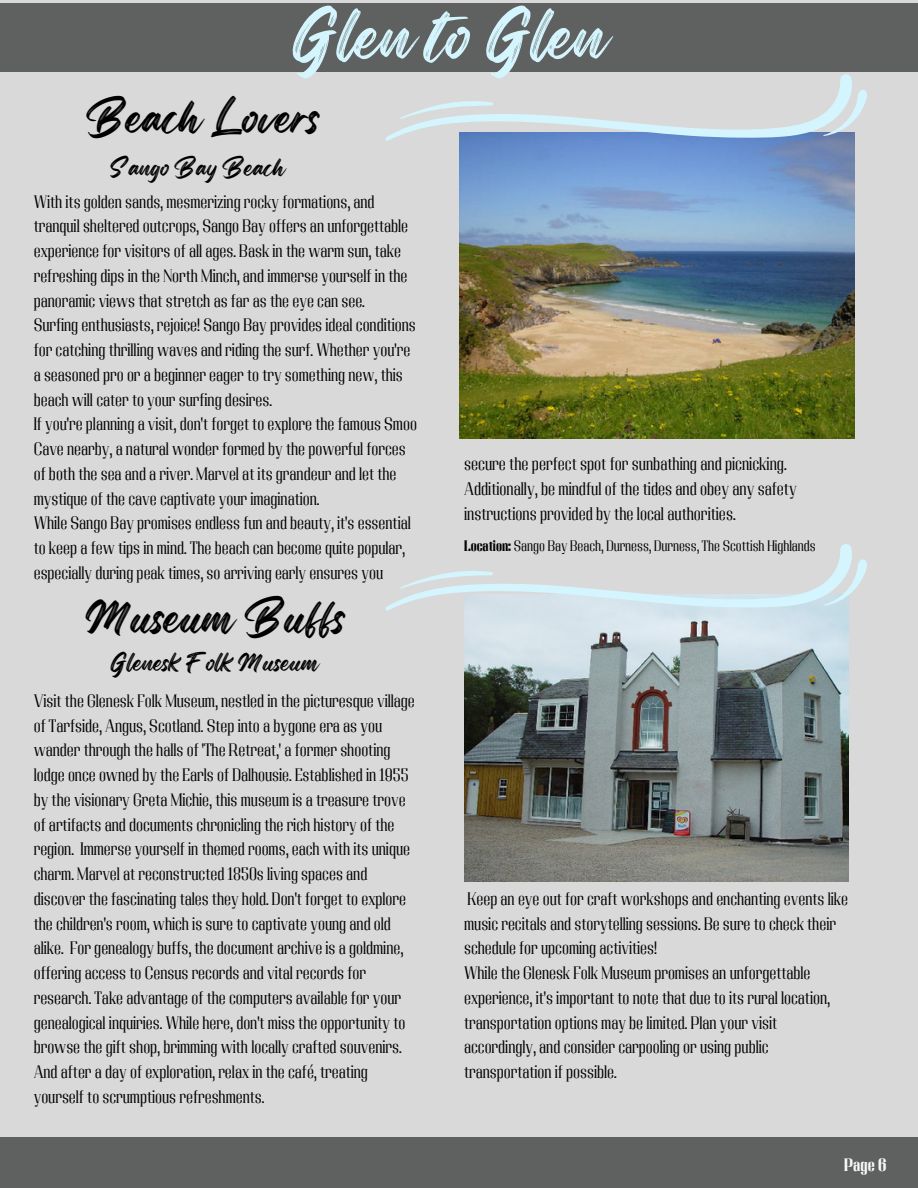
<style>
.page{position:relative;width:918px;height:1188px;background:#d9d9d9}
.page>*{position:absolute;margin:0;border:0;box-sizing:border-box;transform-origin:0 0}
.t1{font:62.85px "Regular Brush";color:#d4f5fd}
.t2{font:41.55px "Regular Brush";color:#000}
.t3{font:22.5px "Regular Brush";color:#000}
.t4{font:18.15px/25px "Adirek Serif 400";color:#000}
.t5{font:18px/24.8px "Adirek Serif 400";color:#000}
.t6{font:18px "Adirek Serif 700";color:#f8f8f9}
.t7{font:15.15px "Adirek Serif 400";color:#000}
.s1{font-family:"Adirek Serif 700"}
</style>
<div class="page">
<div style="left:0;top:1137px;width:918px;height:51px;background:#5f6161"></div>
<div style="left:0;top:3px;width:918px;height:69px;background:#5f6161"></div>
<img style="left:459px;top:142px;width:395px;height:296px">
<svg style="left:385px;top:74px;width:482px;height:68px"></svg>
<img style="left:464px;top:612px;width:385px;height:270px">
<svg style="left:385px;top:544px;width:482px;height:68px"></svg>
<p class="t1" style="left:290px;top:-15px;width:319px">Glen to Glen</p>
<p class="t2" style="left:85px;top:84px;width:237px">Beach Lovers</p>
<p class="t3" style="left:110px;top:149px;width:177px">Sango Bay Beach</p>
<p class="t5" style="left:34px;top:189px;width:376px">With its golden sands, mesmerizing rocky formations, and tranquil sheltered outcrops, Sango Bay offers an unforgettable experience for visitors of all ages. Bask in the warm sun, take refreshing dips in the North Minch, and immerse yourself in the panoramic views that stretch as far as the eye can see.</p>
<p class="t5" style="left:34px;top:313px;width:384px">Surfing enthusiasts, rejoice! Sango Bay provides ideal conditions for catching thrilling waves and riding the surf. Whether you're a seasoned pro or a beginner eager to try something new, this beach will cater to your surfing desires.</p>
<p class="t5" style="left:34px;top:412px;width:385px">If you're planning a visit, don't forget to explore the famous Smoo Cave nearby, a natural wonder formed by the powerful forces of both the sea and a river. Marvel at its grandeur and let the mystique of the cave captivate your imagination.</p>
<p class="t5" style="left:34px;top:511px;width:379px">While Sango Bay promises endless fun and beauty, it's essential to keep a few tips in mind. The beach can become quite popular, especially during peak times, so arriving early ensures you</p>
<p class="t2" style="left:84px;top:584px;width:264px">Museum Buffs</p>
<p class="t3" style="left:110px;top:645px;width:211px">Glenesk Folk Museum</p>
<p class="t5" style="left:34px;top:688px;width:383px">Visit the Glenesk Folk Museum, nestled in the picturesque village of Tarfside, Angus, Scotland. Step into a bygone era as you wander through the halls of 'The Retreat,' a former shooting lodge once owned by the Earls of Dalhousie. Established in 1955 by the visionary Greta Michie, this museum is a treasure trove of artifacts and documents chronicling the rich history of the region. Immerse yourself in themed rooms, each with its unique charm. Marvel at reconstructed 1850s living spaces and discover the fascinating tales they hold. Don't forget to explore the children's room, which is sure to captivate young and old alike. For genealogy buffs, the document archive is a goldmine, offering access to Census records and vital records for research. Take advantage of the computers available for your genealogical inquiries. While here, don't miss the opportunity to browse the gift shop, brimming with locally crafted souvenirs.<br>And after a day of exploration, relax in the café, treating yourself to scrumptious refreshments.</p>
<p class="t4" style="left:464px;top:452px;width:334px">secure the perfect spot for sunbathing and picnicking.<br>Additionally, be mindful of the tides and obey any safety instructions provided by the local authorities.</p>
<p class="t7" style="left:464px;top:537px;width:353px"><span class="s1">Location:</span> Sango Bay Beach, Durness, Durness, The Scottish Highlands</p>
<p class="t5" style="left:464px;top:886px;width:385px">Keep an eye out for craft workshops and enchanting events like music recitals and storytelling sessions. Be sure to check their schedule for upcoming activities!</p>
<p class="t5" style="left:464px;top:961px;width:367px">While the Glenesk Folk Museum promises an unforgettable experience, it's important to note that due to its rural location, transportation options may be limited. Plan your visit accordingly, and consider carpooling or using public transportation if possible.</p>
<p class="t6" style="left:844px;top:1154px;width:44px">Page 6</p>
</div>
